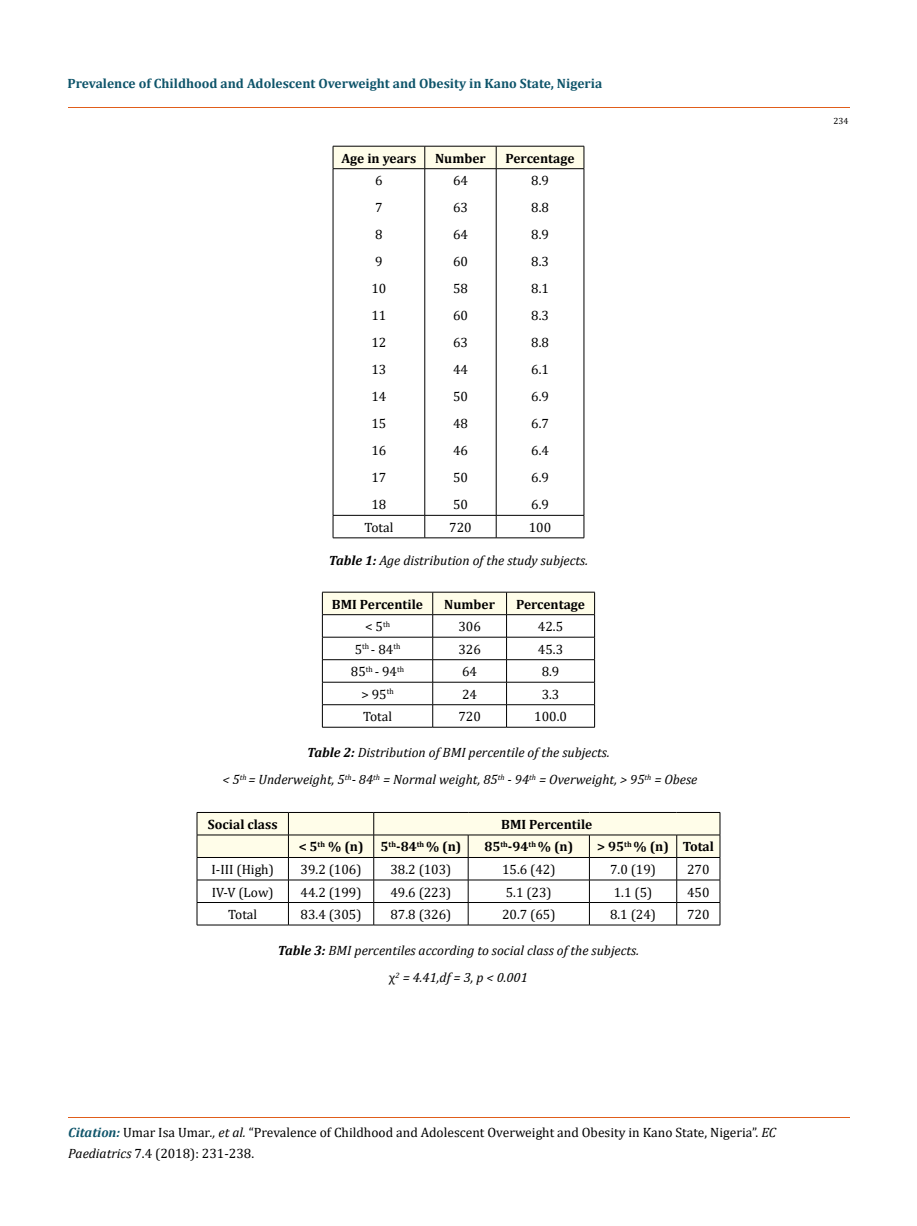
<style>
.page{position:relative;width:917px;height:1226px;background:#fff}
.page>*{position:absolute;margin:0;border:0;box-sizing:border-box;transform-origin:0 0}
.t1{font:13.5px/27px "Cambria";color:#000}
.t2{font:italic 13.5px/27px "Cambria";color:#000;text-align:center}
.t3{font:700 13.5px "Cambria";color:#000}
.t4{font:700 13.5px "Cambria";color:#0e546a}
.t5{font:9px "Cambria";color:#000}
.s1{font-weight:700}
.s2{font-style:normal}
.s3{font-weight:700;font-style:italic;color:#0e546a}
.s4{font-style:italic}
</style>
<div class="page">
<hr style="left:68px;top:108px;width:781px;height:1px;background:#e05d1a">
<hr style="left:68px;top:1117px;width:781px;height:1px;background:#e05d1a">
<div style="left:333px;top:146px;width:251px;height:22px;background:#fffde9"></div>
<hr style="left:333px;top:168px;width:92px;height:1px;background:#000">
<hr style="left:333px;top:169px;width:1px;height:346px;background:#000">
<hr style="left:425px;top:168px;width:71px;height:1px;background:#000">
<hr style="left:424px;top:169px;width:1px;height:346px;background:#000">
<hr style="left:496px;top:168px;width:88px;height:1px;background:#000">
<hr style="left:496px;top:169px;width:1px;height:346px;background:#000">
<hr style="left:583px;top:169px;width:1px;height:346px;background:#000">
<hr style="left:333px;top:515px;width:92px;height:1px;background:#000">
<svg style="left:333px;top:515px;width:1px;height:22px"></svg>
<hr style="left:425px;top:515px;width:71px;height:1px;background:#000">
<svg style="left:424px;top:515px;width:1px;height:22px"></svg>
<hr style="left:496px;top:515px;width:88px;height:1px;background:#000">
<svg style="left:496px;top:515px;width:1px;height:22px"></svg>
<svg style="left:583px;top:515px;width:1px;height:22px"></svg>
<hr style="left:333px;top:537px;width:92px;height:1px;background:#000">
<hr style="left:425px;top:537px;width:71px;height:1px;background:#000">
<hr style="left:496px;top:537px;width:88px;height:1px;background:#000">
<svg style="left:322px;top:592px;width:273px;height:135px"></svg>
<hr style="left:322px;top:727px;width:111px;height:1px;background:#000">
<hr style="left:433px;top:727px;width:73px;height:1px;background:#000">
<hr style="left:506px;top:727px;width:88px;height:1px;background:#000">
<svg style="left:197px;top:812px;width:523px;height:112px"></svg>
<hr style="left:197px;top:924px;width:91px;height:1px;background:#000">
<hr style="left:288px;top:924px;width:86px;height:1px;background:#000">
<hr style="left:374px;top:924px;width:94px;height:1px;background:#000">
<hr style="left:468px;top:924px;width:121px;height:1px;background:#000">
<hr style="left:589px;top:924px;width:87px;height:1px;background:#000">
<hr style="left:676px;top:924px;width:44px;height:1px;background:#000">
<p class="t4" style="left:68px;top:74px;width:536px">Prevalence of Childhood and Adolescent Overweight and Obesity in Kano State, Nigeria</p>
<p class="t3" style="left:341px;top:149px;width:76px">Age in years</p>
<p class="t3" style="left:435px;top:149px;width:52px">Number</p>
<p class="t3" style="left:505px;top:149px;width:71px">Percentage</p>
<p class="t1" style="left:371px;top:167px;width:16px">6<br>7<br>8<br>9<br>10<br>11<br>12<br>13<br>14<br>15<br>16<br>17<br>18</p>
<p class="t1" style="left:453px;top:167px;width:16px;text-align:justify">64<br>63<br>64<br>60<br>58<br>60<br>63<br>44<br>50<br>48<br>46<br>50<br>50</p>
<p class="t1" style="left:531px;top:167px;width:19px;text-align:justify">8.9<br>8.8<br>8.9<br>8.3<br>8.1<br>8.3<br>8.8<br>6.1<br>6.9<br>6.7<br>6.4<br>6.9<br>6.9</p>
<p class="t1" style="left:364px;top:513px;width:30px">Total</p>
<p class="t1" style="left:449px;top:513px;width:24px">720</p>
<p class="t1" style="left:529px;top:513px;width:24px">100</p>
<p class="t2" style="left:329px;top:546px;width:261px"><span class="s1">Table 1:</span> Age distribution of the study subjects.</p>
<p class="t3" style="left:332px;top:594px;width:93px">BMI Percentile</p>
<p class="t3" style="left:444px;top:594px;width:52px">Number</p>
<p class="t3" style="left:516px;top:594px;width:71px">Percentage</p>
<p class="t1" style="left:365px;top:613px;width:26px">&lt; 5<sup>th</sup></p>
<p class="t1" style="left:458px;top:613px;width:24px">306</p>
<p class="t1" style="left:538px;top:613px;width:27px">42.5</p>
<p class="t1" style="left:355px;top:635px;width:47px">5<sup>th</sup> - 84<sup>th</sup></p>
<p class="t1" style="left:458px;top:635px;width:24px">326</p>
<p class="t1" style="left:538px;top:635px;width:27px">45.3</p>
<p class="t1" style="left:351px;top:658px;width:55px">85<sup>th</sup> - 94<sup>th</sup></p>
<p class="t1" style="left:462px;top:658px;width:16px">64</p>
<p class="t1" style="left:541px;top:658px;width:19px">8.9</p>
<p class="t1" style="left:361px;top:680px;width:34px">&gt; 95<sup>th</sup></p>
<p class="t1" style="left:462px;top:680px;width:16px">24</p>
<p class="t1" style="left:541px;top:680px;width:19px">3.3</p>
<p class="t1" style="left:363px;top:703px;width:30px">Total</p>
<p class="t1" style="left:458px;top:703px;width:24px">720</p>
<p class="t1" style="left:534px;top:703px;width:34px">100.0</p>
<p class="t2" style="left:222px;top:738px;width:476px"><span class="s1">Table 2:</span> Distribution of BMI percentile of the subjects.<br>&lt; 5<sup>th</sup> = Underweight, 5<sup>th</sup>- 84<sup>th</sup> = Normal weight, 85<sup>th</sup> - 94<sup>th</sup> = Overweight, &gt; 95<sup>th</sup> = Obese</p>
<p class="t3" style="left:208px;top:815px;width:71px">Social class</p>
<p class="t3" style="left:501px;top:815px;width:93px">BMI Percentile</p>
<p class="t3" style="left:299px;top:837px;width:66px">&lt; 5<sup>th</sup> % (n)</p>
<p class="t3" style="left:380px;top:837px;width:82px">5<sup>th</sup>-84<sup>th</sup> % (n)</p>
<p class="t3" style="left:484px;top:837px;width:90px">85<sup>th</sup>-94<sup>th</sup> % (n)</p>
<p class="t3" style="left:597px;top:837px;width:118px">&gt; 95<sup>th</sup> % (n) Total</p>
<p class="t1" style="left:211px;top:855px;width:64px">I-III (High)</p>
<p class="t1" style="left:300px;top:855px;width:62px">39.2 (106)</p>
<p class="t1" style="left:390px;top:855px;width:62px">38.2 (103)</p>
<p class="t1" style="left:502px;top:855px;width:55px">15.6 (42)</p>
<p class="t1" style="left:610px;top:855px;width:47px">7.0 (19)</p>
<p class="t1" style="left:687px;top:855px;width:24px">270</p>
<p class="t1" style="left:212px;top:878px;width:63px">IV-V (Low)</p>
<p class="t1" style="left:300px;top:878px;width:62px">44.2 (199)</p>
<p class="t1" style="left:390px;top:878px;width:62px">49.6 (223)</p>
<p class="t1" style="left:506px;top:878px;width:47px">5.1 (23)</p>
<p class="t1" style="left:613px;top:878px;width:40px">1.1 (5)</p>
<p class="t1" style="left:687px;top:878px;width:24px">450</p>
<p class="t1" style="left:228px;top:900px;width:30px">Total</p>
<p class="t1" style="left:300px;top:900px;width:62px">83.4 (305)</p>
<p class="t1" style="left:390px;top:900px;width:62px">87.8 (326)</p>
<p class="t1" style="left:502px;top:900px;width:55px">20.7 (65)</p>
<p class="t1" style="left:610px;top:900px;width:47px">8.1 (24)</p>
<p class="t1" style="left:687px;top:900px;width:24px">720</p>
<p class="t2" style="left:278px;top:936px;width:362px"><span class="s1">Table 3:</span> BMI percentiles according to social class of the subjects. <span class="s2">χ</span><sup>2</sup> = 4.41,df = 3, p &lt; 0.001</p>
<p class="t1" style="left:68px;top:1122px;width:709px;line-height:21px"><span class="s3">Citation:</span> Umar Isa Umar<span class="s4">., et al.</span> “Prevalence of Childhood and Adolescent Overweight and Obesity in Kano State, Nigeria”. <span class="s4">EC<br>Paediatrics</span> 7.4 (2018): 231-238.</p>
<p class="t5" style="left:833px;top:116px;width:16px">234</p>
</div>
